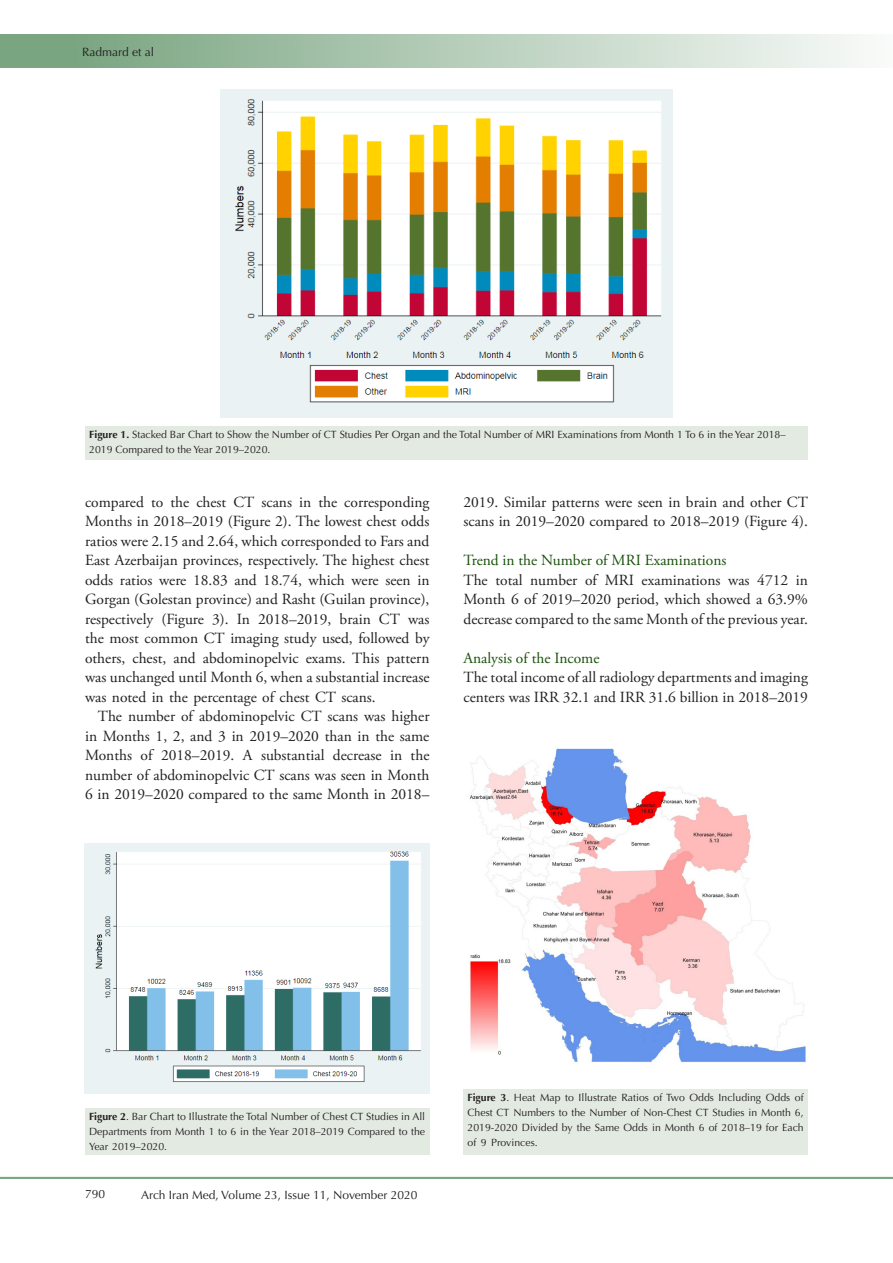
<style>
.page{position:relative;width:893px;height:1263px;background:#fff}
.page>*{position:absolute;margin:0;border:0;box-sizing:border-box;transform-origin:0 0}
.t1{font:15.45px/19.5px "Adobe Garamond Pro";color:#231f20;text-align:justify}
.t2{font:15.45px "Adobe Garamond Pro";color:#19500a}
.t3{font:12px "Optima LT Std";color:#231f20}
.t4{font:10.5px/15px "Optima LT Std";color:#231f20;text-align:justify}
.s1{font-weight:700}
</style>
<div class="page">
<div style="left:0;top:1177px;width:893px;height:2px;background:#0099e5;border:1px solid #7aa581"></div>
<div style="left:0;top:35px;width:893px;height:33px;background:linear-gradient(to right,#719f78,#f9fbf9)"></div>
<img style="left:221px;top:89px;width:451px;height:329px">
<div style="left:85px;top:426px;width:723px;height:34px;background:#e3eae2"></div>
<div style="left:85px;top:1108px;width:344px;height:47px;background:#e3eae2"></div>
<div style="left:463px;top:1089px;width:345px;height:66px;background:#e3eae2"></div>
<img style="left:85px;top:843px;width:344px;height:251px">
<img style="left:469px;top:748px;width:337px;height:315px">
<p class="t3" style="left:82px;top:45px;width:74px">Radmard et al</p>
<p class="t4" style="left:89px;top:427px;width:698px"><span class="s1">Figure 1.</span> Stacked Bar Chart to Show the Number of CT Studies Per Organ and the Total Number of MRI Examinations from Month 1 To 6 in the Year 2018–<br>2019 Compared to the Year 2019–2020.</p>
<p class="t1" style="left:85px;top:492px;width:346px">compared to the chest CT scans in the corresponding Months in 2018–2019 (Figure 2). The lowest chest odds ratios were 2.15 and 2.64, which corresponded to Fars and East Azerbaijan provinces, respectively. The highest chest odds ratios were 18.83 and 18.74, which were seen in Gorgan (Golestan province) and Rasht (Guilan province), respectively (Figure 3). In 2018–2019, brain CT was the most common CT imaging study used, followed by others, chest, and abdominopelvic exams. This pattern was unchanged until Month 6, when a substantial increase was noted in the percentage of chest CT scans.</p>
<p class="t1" style="left:85px;top:707px;width:346px;text-indent:13px">The number of abdominopelvic CT scans was higher in Months 1, 2, and 3 in 2019–2020 than in the same Months of 2018–2019. A substantial decrease in the number of abdominopelvic CT scans was seen in Month 6 in 2019–2020 compared to the same Month in 2018–</p>
<p class="t1" style="left:463px;top:492px;width:346px">2019. Similar patterns were seen in brain and other CT scans in 2019–2020 compared to 2018–2019 (Figure 4).</p>
<p class="t2" style="left:463px;top:551px;width:264px">Trend in the Number of MRI Examinations</p>
<p class="t1" style="left:463px;top:570px;width:346px">The total number of MRI examinations was 4712 in Month 6 of 2019–2020 period, which showed a 63.9% decrease compared to the same Month of the previous year.</p>
<p class="t2" style="left:463px;top:648px;width:138px">Analysis of the Income</p>
<p class="t1" style="left:463px;top:668px;width:346px">The total income of all radiology departments and imaging centers was IRR 32.1 and IRR 31.6 billion in 2018–2019</p>
<p class="t4" style="left:89px;top:1109px;width:338px"><span class="s1">Figure 2</span>. Bar Chart to Illustrate the Total Number of Chest CT Studies in All Departments from Month 1 to 6 in the Year 2018–2019 Compared to the Year 2019–2020.</p>
<p class="t3" style="left:85px;top:1187px;width:22px">790</p>
<p class="t3" style="left:141px;top:1188px;width:278px">Arch Iran Med, Volume 23, Issue 11, November 2020</p>
<p class="t4" style="left:468px;top:1090px;width:338px"><span class="s1">Figure 3</span>. Heat Map to Illustrate Ratios of Two Odds Including Odds of Chest CT Numbers to the Number of Non-Chest CT Studies in Month 6, 2019-2020 Divided by the Same Odds in Month 6 of 2018–19 for Each of 9 Provinces.</p>
</div>
